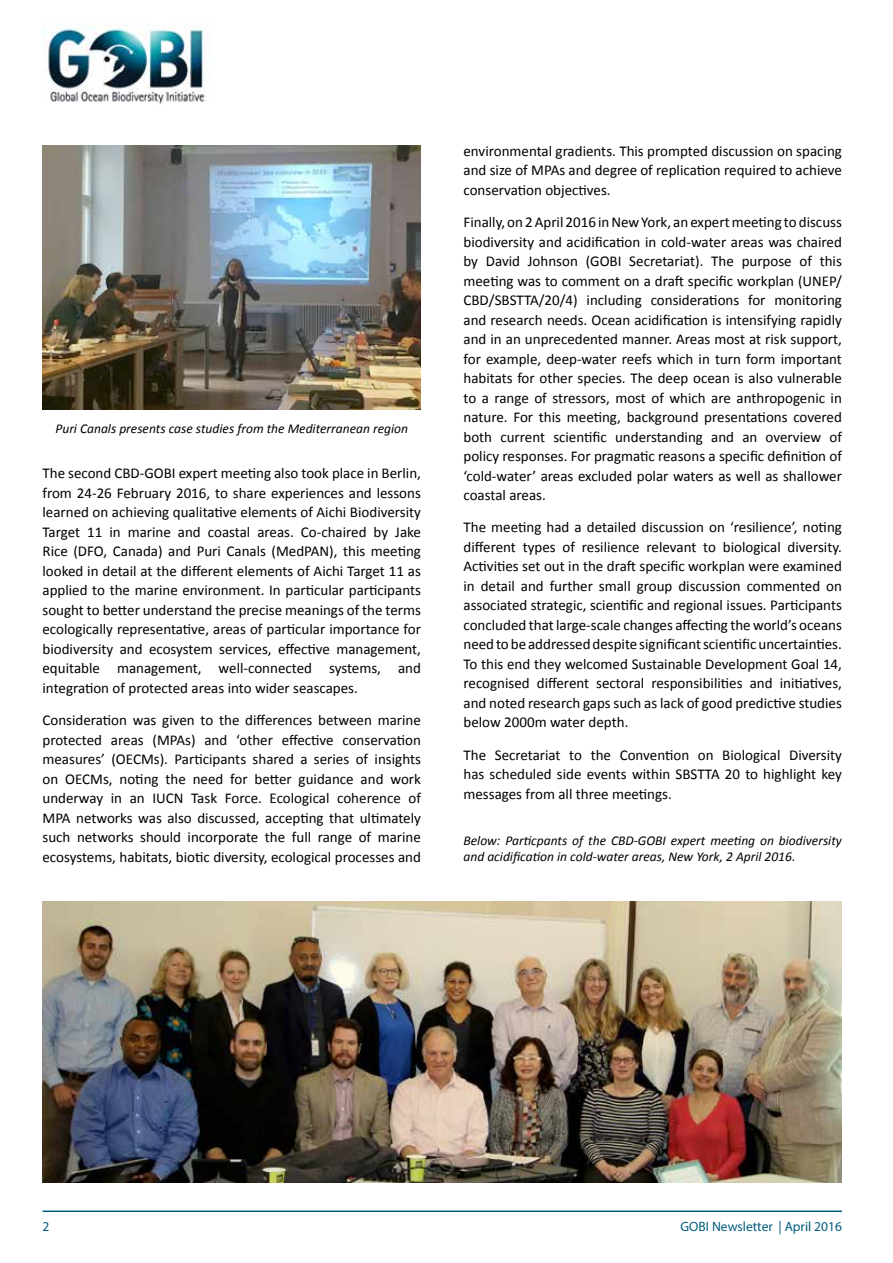
<style>
.page{position:relative;width:893px;height:1263px;background:#fff}
.page>*{position:absolute;margin:0;border:0;box-sizing:border-box;transform-origin:0 0}
.t1{font:15px/19.5px "Calibri";color:#000;text-align:justify}
.t2{font:italic 13.5px/16.5px "Calibri";color:#000}
.t3{font:13.5px "Myriad Pro";color:#025d7d}
</style>
<div class="page">
<img style="left:43px;top:23px;width:162px;height:81px">
<hr style="left:43px;top:1210px;width:799px;height:2px;background:#025d7d">
<img style="left:43px;top:145px;width:378px;height:264px">
<img style="left:43px;top:902px;width:799px;height:280px">
<p class="t2" style="left:55px;top:420px;width:354px">Puri Canals presents case studies from the Mediterranean region</p>
<p class="t1" style="left:43px;top:464px;width:380px">The second CBD-GOBI expert meeting also took place in Berlin, from 24-26 February 2016, to share experiences and lessons learned on achieving qualitative elements of Aichi Biodiversity Target 11 in marine and coastal areas. Co-chaired by Jake Rice (DFO, Canada) and Puri Canals (MedPAN), this meeting looked in detail at the different elements of Aichi Target 11 as applied to the marine environment. In particular participants sought to better understand the precise meanings of the terms ecologically representative, areas of particular importance for biodiversity and ecosystem services, effective management, equitable management, well-connected systems, and integration of protected areas into wider seascapes.</p>
<p class="t1" style="left:43px;top:710px;width:380px">Consideration was given to the differences between marine protected areas (MPAs) and ‘other effective conservation measures’ (OECMs). Participants shared a series of insights on OECMs, noting the need for better guidance and work underway in an IUCN Task Force. Ecological coherence of MPA networks was also discussed, accepting that ultimately such networks should incorporate the full range of marine ecosystems, habitats, biotic diversity, ecological processes and</p>
<p class="t1" style="left:463px;top:141px;width:380px">environmental gradients. This prompted discussion on spacing and size of MPAs and degree of replication required to achieve conservation objectives.</p>
<p class="t1" style="left:463px;top:212px;width:380px">Finally, on 2 April 2016 in New York, an expert meeting to discuss biodiversity and acidification in cold-water areas was chaired by David Johnson (GOBI Secretariat). The purpose of this meeting was to comment on a draft specific workplan (UNEP/ CBD/SBSTTA/20/4) including considerations for monitoring and research needs. Ocean acidification is intensifying rapidly and in an unprecedented manner. Areas most at risk support, for example, deep-water reefs which in turn form important habitats for other species. The deep ocean is also vulnerable to a range of stressors, most of which are anthropogenic in nature. For this meeting, background presentations covered both current scientific understanding and an overview of policy responses. For pragmatic reasons a specific definition of ‘cold-water’ areas excluded polar waters as well as shallower coastal areas.</p>
<p class="t1" style="left:463px;top:518px;width:380px">The meeting had a detailed discussion on ‘resilience’, noting different types of resilience relevant to biological diversity.<br>Activities set out in the draft specific workplan were examined in detail and further small group discussion commented on associated strategic, scientific and regional issues. Participants concluded that large-scale changes affecting the world’s oceans need to be addressed despite significant scientific uncertainties.<br>To this end they welcomed Sustainable Development Goal 14, recognised different sectoral responsibilities and initiatives, and noted research gaps such as lack of good predictive studies below 2000m water depth.</p>
<p class="t1" style="left:463px;top:745px;width:380px">The Secretariat to the Convention on Biological Diversity has scheduled side events within SBSTTA 20 to highlight key messages from all three meetings.</p>
<p class="t2" style="left:463px;top:832px;width:380px">Below: Particpants of the CBD-GOBI expert meeting on biodiversity and acidification in cold-water areas, New York, 2 April 2016.</p>
<p class="t3" style="left:43px;top:1218px;width:8px">2</p>
<p class="t3" style="left:681px;top:1218px;width:163px">GOBI Newsletter | April 2016</p>
</div>
